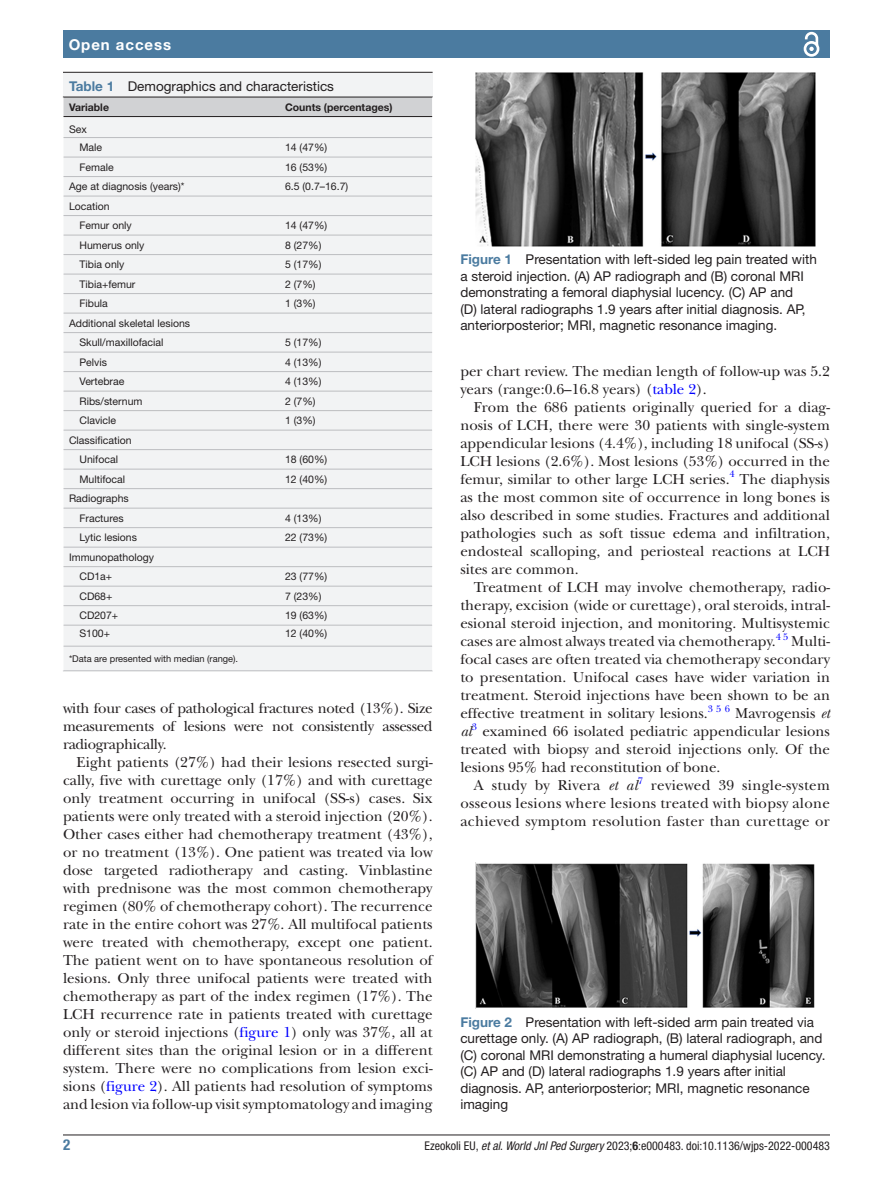
<style>
.page{position:relative;width:893px;height:1191px;background:#fff}
.page>*{position:absolute;margin:0;border:0;box-sizing:border-box;transform-origin:0 0}
.t1{font:15px/18px "New Baskerville";color:#231f20;text-align:justify}
.t2{font:15px "New Baskerville";letter-spacing:.02em;color:#231f20}
.t3{font:700 15px "Helvetica Neue LT Std";letter-spacing:.065em;color:#fff}
.t4{font:italic 15px "New Baskerville";color:#231f20}
.t5{font:700 condensed 15px "Helvetica Neue LT Std";color:#4b7ba0}
.t6{font:13.5px/16.5px "Helvetica Neue LT Std";color:#231f20}
.t7{font:condensed 12px "Helvetica Neue LT Std";color:#231f20}
.t8{font:10.5px/19.5px "Helvetica Neue LT Std";color:#231f20}
.t9{font:700 10.5px "Helvetica Neue LT Std";color:#231f20}
.t10{font:9.9px "New Baskerville";color:#00f}
.t11{font:9.3px "Helvetica Neue LT Std";color:#231f20}
.s1{font-weight:700;color:#4b7ba0}
.s2{color:#00f}
.s3{font-style:italic}
.s4{font-weight:700}
</style>
<div class="page">
<hr style="left:63px;top:1134px;width:767px;height:1px;background:#231f20">
<div style="left:63px;top:31px;width:767px;height:27px;background:#4b7ba0"></div>
<svg style="left:803px;top:31px;width:17px;height:26px"></svg>
<div style="left:63px;top:73px;width:370px;height:598px;background:#f2f3f4"></div>
<hr style="left:63px;top:72px;width:370px;height:1px;background:#231f20">
<hr style="left:63px;top:670px;width:216px;height:1px;background:#bcbdc0">
<hr style="left:279px;top:670px;width:154px;height:1px;background:#bcbdc0">
<svg style="left:63px;top:97px;width:370px;height:573px"></svg>
<img style="left:475px;top:73px;width:340px;height:173px">
<img style="left:476px;top:863px;width:339px;height:145px">
<p class="t3" style="left:69px;top:35px;width:104px">Open access</p>
<p class="t6" style="left:69px;top:77px;width:267px"><span class="s1">Table 1</span> Demographics and characteristics</p>
<p class="t9" style="left:69px;top:100px;width:42px">Variable</p>
<p class="t9" style="left:285px;top:100px;width:109px">Counts (percentages)</p>
<p class="t8" style="left:80px;top:120px;width:24px;line-height:18px;text-indent:-10px">Sex<br>Male</p>
<p class="t8" style="left:285px;top:137px;width:44px">14 (47%)</p>
<p class="t8" style="left:80px;top:157px;width:36px">Female</p>
<p class="t8" style="left:285px;top:157px;width:44px">16 (53%)</p>
<p class="t8" style="left:69px;top:176px;width:117px">Age at diagnosis (years)*</p>
<p class="t8" style="left:285px;top:176px;width:65px">6.5 (0.7–16.7)</p>
<p class="t8" style="left:80px;top:196px;width:54px;text-indent:-10px">Location<br>Femur only</p>
<p class="t8" style="left:285px;top:215px;width:44px">14 (47%)</p>
<p class="t8" style="left:80px;top:235px;width:66px">Humerus only</p>
<p class="t8" style="left:285px;top:235px;width:38px">8 (27%)</p>
<p class="t8" style="left:80px;top:254px;width:46px">Tibia only</p>
<p class="t8" style="left:285px;top:254px;width:38px">5 (17%)</p>
<p class="t8" style="left:80px;top:274px;width:57px">Tibia+femur</p>
<p class="t8" style="left:285px;top:274px;width:32px">2 (7%)</p>
<p class="t8" style="left:80px;top:293px;width:30px">Fibula</p>
<p class="t8" style="left:285px;top:293px;width:32px">1 (3%)</p>
<p class="t8" style="left:80px;top:313px;width:112px;text-indent:-10px">Additional skeletal lesions<br>Skull/maxillofacial</p>
<p class="t8" style="left:285px;top:332px;width:38px">5 (17%)</p>
<p class="t8" style="left:80px;top:352px;width:29px">Pelvis</p>
<p class="t8" style="left:285px;top:352px;width:38px">4 (13%)</p>
<p class="t8" style="left:80px;top:371px;width:46px">Vertebrae</p>
<p class="t8" style="left:285px;top:371px;width:38px">4 (13%)</p>
<p class="t8" style="left:80px;top:391px;width:65px">Ribs/sternum</p>
<p class="t8" style="left:285px;top:391px;width:32px">2 (7%)</p>
<p class="t8" style="left:80px;top:410px;width:38px">Clavicle</p>
<p class="t8" style="left:285px;top:410px;width:32px">1 (3%)</p>
<p class="t8" style="left:69px;top:430px;width:64px;text-align:center">Classification<br>Unifocal</p>
<p class="t8" style="left:285px;top:449px;width:44px">18 (60%)</p>
<p class="t8" style="left:80px;top:469px;width:47px">Multifocal</p>
<p class="t8" style="left:285px;top:469px;width:44px">12 (40%)</p>
<p class="t8" style="left:69px;top:488px;width:61px;text-align:center">Radiographs<br>Fractures</p>
<p class="t8" style="left:285px;top:508px;width:38px">4 (13%)</p>
<p class="t8" style="left:80px;top:527px;width:59px">Lytic lesions</p>
<p class="t8" style="left:285px;top:527px;width:44px">22 (73%)</p>
<p class="t8" style="left:80px;top:547px;width:76px;text-indent:-10px">Immunopathology<br>CD1a+</p>
<p class="t8" style="left:285px;top:566px;width:44px">23 (77%)</p>
<p class="t8" style="left:80px;top:586px;width:34px">CD68+</p>
<p class="t8" style="left:285px;top:586px;width:38px">7 (23%)</p>
<p class="t8" style="left:80px;top:605px;width:40px">CD207+</p>
<p class="t8" style="left:285px;top:605px;width:44px">19 (63%)</p>
<p class="t8" style="left:80px;top:623px;width:32px">S100+</p>
<p class="t8" style="left:285px;top:623px;width:44px">12 (40%)</p>
<p class="t11" style="left:69px;top:653px;width:171px">*Data are presented with median (range).</p>
<p class="t1" style="left:63px;top:699px;width:371px">with four cases of pathological fractures noted (13%). Size measurements of lesions were not consistently assessed radiographically.</p>
<p class="t1" style="left:63px;top:753px;width:371px;text-indent:14px">Eight patients (27%) had their lesions resected surgi&shy;cally, five with curettage only (17%) and with curettage only treatment occurring in unifocal (SS-s) cases. Six patients were only treated with a steroid injection (20%).<br>Other cases either had chemotherapy treatment (43%), or no treatment (13%). One patient was treated via low dose targeted radiotherapy and casting. Vinblastine with prednisone was the most common chemotherapy regimen (80% of chemotherapy cohort). The recurrence rate in the entire cohort was 27%. All multifocal patients were treated with chemotherapy, except one patient.<br>The patient went on to have spontaneous resolution of lesions. Only three unifocal patients were treated with chemotherapy as part of the index regimen (17%). The LCH recurrence rate in patients treated with curettage only or steroid injections (<span class="s2">figure 1</span>) only was 37%, all at different sites than the original lesion or in a different system. There were no complications from lesion exci&shy;sions (<span class="s2">figure 2</span>). All patients had resolution of symptoms and lesion via follow-up visit symptomatology and imaging</p>
<p class="t6" style="left:460px;top:251px;width:358px"><span class="s1">Figure 1</span> Presentation with left-sided leg pain treated with a steroid injection. (A) AP radiograph and (B) coronal MRI demonstrating a femoral diaphysial lucency. (C) AP and<br>(D) lateral radiographs 1.9 years after initial diagnosis. AP, anteriorposterior; MRI, magnetic resonance imaging.</p>
<p class="t1" style="left:460px;top:362px;width:371px">per chart review. The median length of follow-up was 5.2 years (range:0.6–16.8 years) (<span class="s2">table 2</span>).</p>
<p class="t1" style="left:460px;top:398px;width:371px;text-indent:14px">From the 686 patients originally queried for a diag&shy;nosis of LCH, there were 30 patients with single-system appendicular lesions (4.4%), including 18 unifocal (SS-s)<br>LCH lesions (2.6%). Most lesions (53%) occurred in the femur, similar to other large LCH series.<sup>4</sup> The diaphysis as the most common site of occurrence in long bones is also described in some studies. Fractures and additional pathologies such as soft tissue edema and infiltration, endosteal scalloping, and periosteal reactions at LCH sites are common.</p>
<p class="t1" style="left:460px;top:578px;width:371px;text-indent:14px">Treatment of LCH may involve chemotherapy, radio&shy;therapy, excision (wide or curettage), oral steroids, intral&shy;esional steroid injection, and monitoring. Multisystemic cases are almost always treated via chemotherapy.</p>
<p class="t10" style="left:776px;top:630px;width:14px">4 5</p>
<p class="t1" style="left:460px;top:632px;width:371px;text-indent:331px">Multi&shy;focal cases are often treated via chemotherapy secondary to presentation. Unifocal cases have wider variation in treatment. Steroid injections have been shown to be an effective treatment in solitary lesions.</p>
<p class="t10" style="left:708px;top:702px;width:24px">3 5 6</p>
<p class="t1" style="left:735px;top:704px;width:96px">Mavrogensis <span class="s3">et</span></p>
<p class="t10" style="left:472px;top:720px;width:7px">3</p>
<p class="t1" style="left:482px;top:722px;width:349px">examined 66 isolated pediatric appendicular lesions</p>
<p class="t1" style="left:460px;top:740px;width:371px">treated with biopsy and steroid injections only. Of the</p>
<p class="t1" style="left:460px;top:758px;width:262px">lesions 95% had reconstitution of bone.</p>
<p class="t2" style="left:474px;top:776px;width:165px">A study by Rivera <span class="s3">et al</span></p>
<p class="t4" style="left:460px;top:722px;width:13px">al</p>
<p class="t10" style="left:638px;top:774px;width:7px">7</p>
<p class="t1" style="left:460px;top:776px;width:371px;text-indent:191px">reviewed 39 single-system osseous lesions where lesions treated with biopsy alone achieved symptom resolution faster than curettage or</p>
<p class="t6" style="left:460px;top:1013px;width:367px"><span class="s1">Figure 2</span> Presentation with left-sided arm pain treated via curettage only. (A) AP radiograph, (B) lateral radiograph, and (C) coronal MRI demonstrating a humeral diaphysial lucency. (C) AP and (D) lateral radiographs 1.9 years after initial diagnosis. AP, anteriorposterior; MRI, magnetic resonance imaging</p>
<p class="t5" style="left:63px;top:1135px;width:9px">2</p>
<p class="t7" style="left:425px;top:1138px;width:407px">Ezeokoli EU, <span class="s3">et al</span>. <span class="s3">World Jnl Ped Surgery</span> 2023;<span class="s4">6</span>:e000483. doi:10.1136/wjps-2022-000483</p>
</div>
